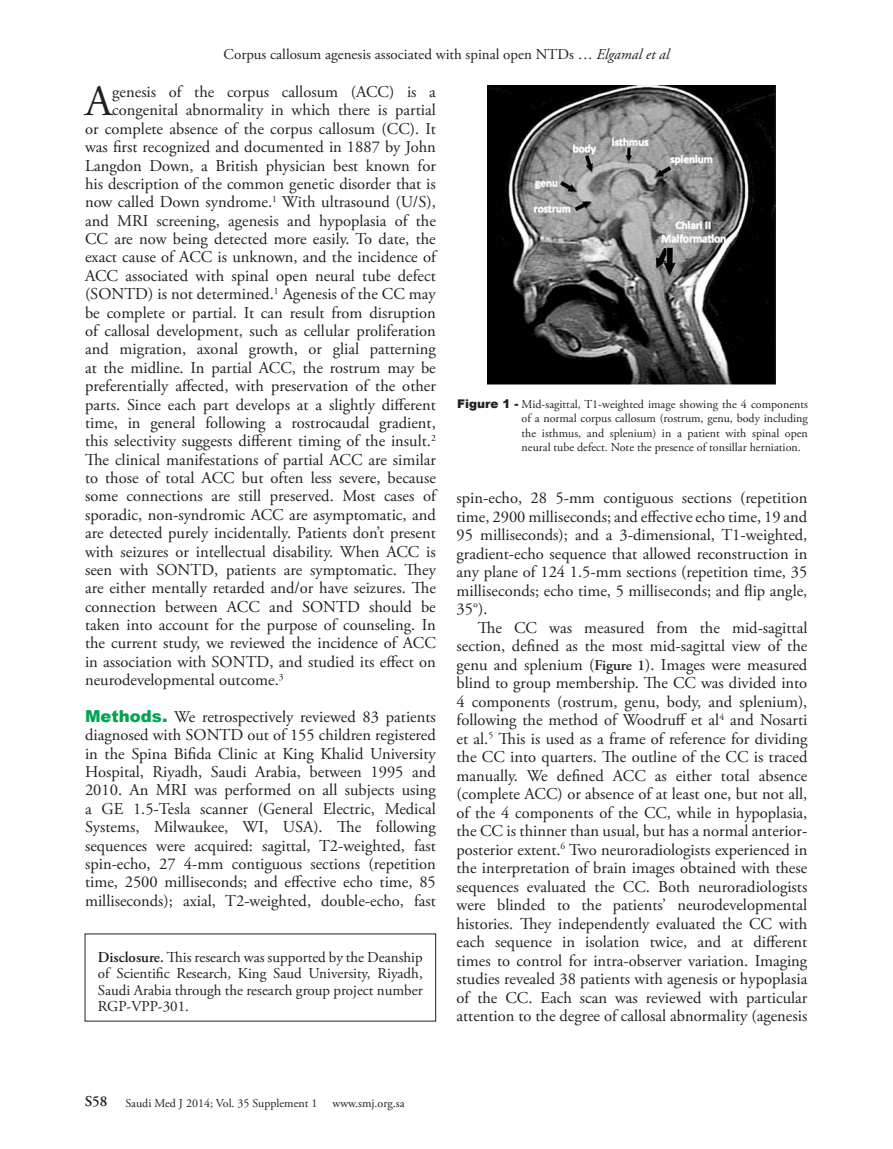
<style>
.page{position:relative;width:893px;height:1149px;background:#fff}
.page>*{position:absolute;margin:0;border:0;box-sizing:border-box;transform-origin:0 0}
.t1{font:43.65px "Adobe Garamond Pro";color:#231f20}
.t2{font:16.5px/18.5px "Adobe Garamond Pro";color:#231f20;text-align:justify}
.t3{font:15px/16.5px "Adobe Garamond Pro";color:#231f20;text-align:justify}
.t4{font:12px/14.4px "Adobe Garamond Pro";color:#231f20;text-align:justify}
.s1{font-style:italic}
.s2{font-family:"Arial";font-weight:900;color:#00a54f}
.s3{font-weight:600}
.s4{font-family:"Arial";font-weight:900}
.s5{font-weight:600;font-size:15px}
</style>
<div class="page">
<img style="left:487px;top:85px;width:288px;height:299px">
<p class="t3" style="left:224px;top:47px;width:447px">Corpus callosum agenesis associated with spinal open NTDs … <span class="s1">Elgamal et al</span></p>
<h1 class="t1" style="left:85px;top:75px;width:29px">A</h1>
<p class="t2" style="left:112px;top:83px;width:325px">genesis of the corpus callosum (ACC) is a</p>
<p class="t2" style="left:112px;top:101px;width:325px">congenital abnormality in which there is partial</p>
<p class="t2" style="left:85px;top:120px;width:352px">or complete absence of the corpus callosum (CC). It</p>
<p class="t2" style="left:85px;top:138px;width:352px">was first recognized and documented in 1887 by John</p>
<p class="t2" style="left:85px;top:157px;width:352px">Langdon Down, a British physician best known for</p>
<p class="t2" style="left:85px;top:175px;width:352px">his description of the common genetic disorder that is</p>
<p class="t2" style="left:85px;top:193px;width:352px">now called Down syndrome.<sup>1</sup> With ultrasound (U/S),</p>
<p class="t2" style="left:85px;top:212px;width:352px">and MRI screening, agenesis and hypoplasia of the</p>
<p class="t2" style="left:85px;top:230px;width:352px">CC are now being detected more easily. To date, the</p>
<p class="t2" style="left:85px;top:248px;width:352px">exact cause of ACC is unknown, and the incidence of</p>
<p class="t2" style="left:85px;top:267px;width:352px">ACC associated with spinal open neural tube defect</p>
<p class="t2" style="left:85px;top:285px;width:352px">(SONTD) is not determined.<sup>1</sup> Agenesis of the CC may</p>
<p class="t2" style="left:85px;top:303px;width:352px">be complete or partial. It can result from disruption</p>
<p class="t2" style="left:85px;top:322px;width:352px">of callosal development, such as cellular proliferation</p>
<p class="t2" style="left:85px;top:340px;width:352px">and migration, axonal growth, or glial patterning</p>
<p class="t2" style="left:85px;top:359px;width:352px">at the midline. In partial ACC, the rostrum may be</p>
<p class="t2" style="left:85px;top:377px;width:352px">preferentially affected, with preservation of the other</p>
<p class="t2" style="left:85px;top:395px;width:352px">parts. Since each part develops at a slightly different</p>
<p class="t2" style="left:85px;top:414px;width:352px">time, in general following a rostrocaudal gradient,</p>
<p class="t2" style="left:85px;top:432px;width:352px">this selectivity suggests different timing of the insult.<sup>2</sup></p>
<p class="t2" style="left:85px;top:450px;width:352px">The clinical manifestations of partial ACC are similar</p>
<p class="t2" style="left:85px;top:469px;width:352px">to those of total ACC but often less severe, because</p>
<p class="t2" style="left:85px;top:487px;width:352px">some connections are still preserved. Most cases of</p>
<p class="t2" style="left:85px;top:505px;width:352px">sporadic, non-syndromic ACC are asymptomatic, and</p>
<p class="t2" style="left:85px;top:524px;width:352px">are detected purely incidentally. Patients don’t present</p>
<p class="t2" style="left:85px;top:542px;width:352px">with seizures or intellectual disability. When ACC is</p>
<p class="t2" style="left:85px;top:561px;width:352px">seen with SONTD, patients are symptomatic. They</p>
<p class="t2" style="left:85px;top:579px;width:352px">are either mentally retarded and/or have seizures. The</p>
<p class="t2" style="left:85px;top:597px;width:352px">connection between ACC and SONTD should be</p>
<p class="t2" style="left:85px;top:616px;width:352px">taken into account for the purpose of counseling. In</p>
<p class="t2" style="left:85px;top:634px;width:352px">the current study, we reviewed the incidence of ACC</p>
<p class="t2" style="left:85px;top:652px;width:352px">in association with SONTD, and studied its effect on</p>
<p class="t2" style="left:85px;top:671px;width:200px">neurodevelopmental outcome.<sup>3</sup></p>
<p class="t2" style="left:85px;top:708px;width:352px"><span class="s2">Methods.</span> We retrospectively reviewed 83 patients diagnosed with SONTD out of 155 children registered in the Spina Bifida Clinic at King Khalid University Hospital, Riyadh, Saudi Arabia, between 1995 and 2010. An MRI was performed on all subjects using a GE 1.5-Tesla scanner (General Electric, Medical Systems, Milwaukee, WI, USA). The following sequences were acquired: sagittal, T2-weighted, fast spin-echo, 27 4-mm contiguous sections (repetition time, 2500 milliseconds; and effective echo time, 85 milliseconds); axial, T2-weighted, double-echo, fast</p>
<p class="t3" style="left:98px;top:948px;width:326px"><span class="s3">Disclosure.</span> This research was supported by the Deanship of Scientific Research, King Saud University, Riyadh, Saudi Arabia through the research group project number RGP-VPP-301.</p>
<p class="t4" style="left:522px;top:397px;width:288px;text-indent:-64px"><span class="s4">Figure 1 -</span> Mid-sagittal, T1-weighted image showing the 4 components of a normal corpus callosum (rostrum, genu, body including the isthmus, and splenium) in a patient with spinal open neural tube defect. Note the presence of tonsillar herniation.</p>
<p class="t2" style="left:457px;top:489px;width:352px">spin-echo, 28 5-mm contiguous sections (repetition time, 2900 milliseconds; and effective echo time, 19 and 95 milliseconds); and a 3-dimensional, T1-weighted, gradient-echo sequence that allowed reconstruction in any plane of 124 1.5-mm sections (repetition time, 35 milliseconds; echo time, 5 milliseconds; and flip angle, 35°).</p>
<p class="t2" style="left:457px;top:619px;width:352px;text-indent:21px">The CC was measured from the mid-sagittal section, defined as the most mid-sagittal view of the genu and splenium (<span class="s5">Figure 1</span>). Images were measured blind to group membership. The CC was divided into 4 components (rostrum, genu, body, and splenium), following the method of Woodruff et al<sup>4</sup> and Nosarti et al.<sup>5</sup> This is used as a frame of reference for dividing the CC into quarters. The outline of the CC is traced manually. We defined ACC as either total absence (complete ACC) or absence of at least one, but not all, of the 4 components of the CC, while in hypoplasia, the CC is thinner than usual, but has a normal anterior&shy;posterior extent.<sup>6</sup> Two neuroradiologists experienced in the interpretation of brain images obtained with these sequences evaluated the CC. Both neuroradiologists were blinded to the patients’ neurodevelopmental histories. They independently evaluated the CC with each sequence in isolation twice, and at different times to control for intra-observer variation. Imaging studies revealed 38 patients with agenesis or hypoplasia of the CC. Each scan was reviewed with particular attention to the degree of callosal abnormality (agenesis</p>
<p class="t4" style="left:85px;top:1095px;width:234px"><span class="s5">S58</span> Saudi Med J 2014; Vol. 35 Supplement 1</p>
<p class="t4" style="left:332px;top:1095px;width:74px">www.smj.org.sa</p>
</div>
